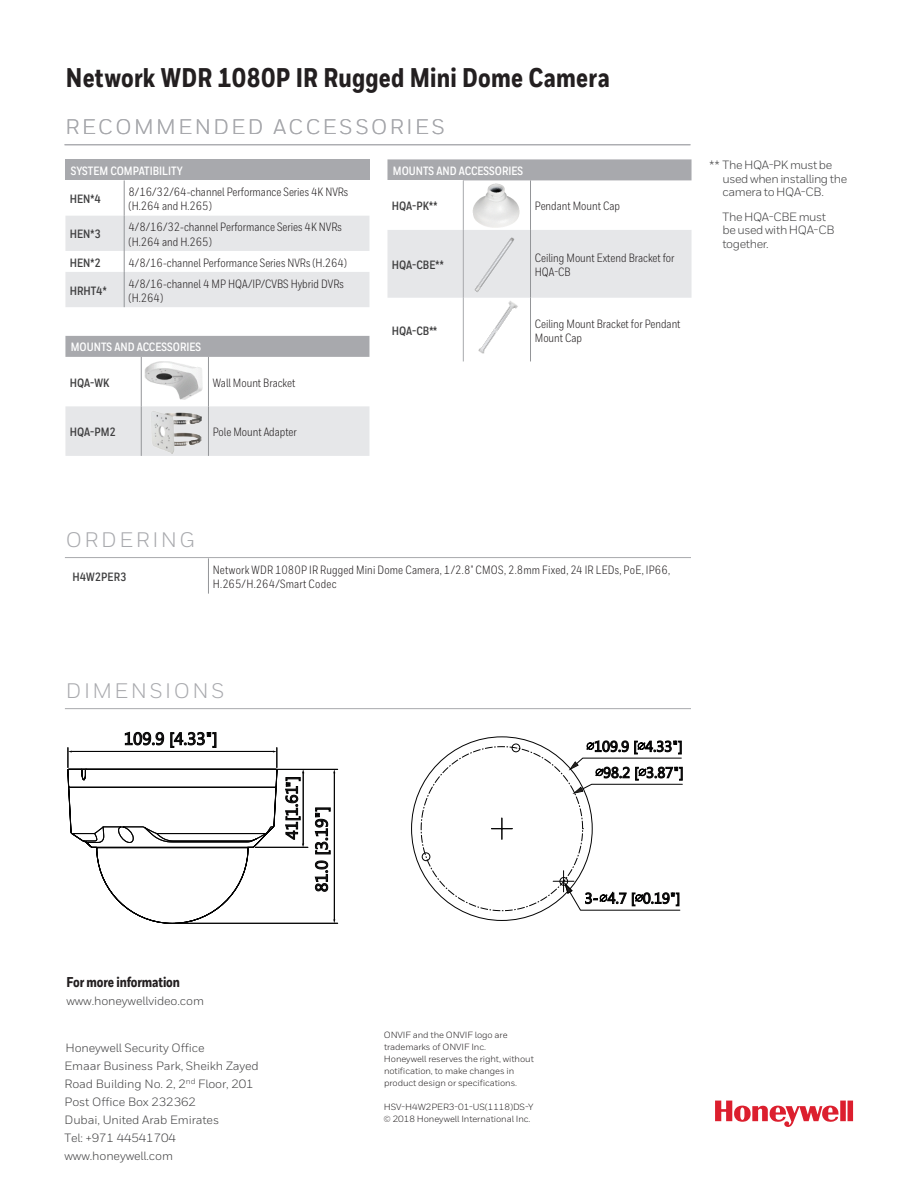
<style>
.page{position:relative;width:918px;height:1188px;background:#fff}
.page>*{position:absolute;margin:0;border:0;box-sizing:border-box;transform-origin:0 0}
.Datasheet__Specifica{font:800 27px "Honeywell Cond";letter-spacing:.01em;color:#231f20}
.Datasheet__Sidebar_H{font:21px "Honeywell Sans";letter-spacing:.12em;color:#a8a9ad}
.t1{font:800 14.25px "Honeywell Cond";letter-spacing:-.01em;color:#231f20}
.Table__Body{font:12px/14.2px "Honeywell Cond";color:#231f20}
.Datasheet__Specifica-2{font:12px/18px "Honeywell Sans";letter-spacing:-.01em;color:#3e3e3f}
.Table__Header__All_C{font:700 12px "Honeywell Cond";color:#fff}
.Table__Body__Bold__A{font:700 12px "Honeywell Cond";color:#3e3e3f}
.Datasheet__Specifica-3{font:12px/13.5px "Honeywell Sans";letter-spacing:-.035em;color:#3e3e3f}
.Datasheet__Specifica-4{font:12px/13.5px "Honeywell Sans";letter-spacing:-.03em;color:#3e3e3f}
.Table_Paragraph_Styl{font:700 12px "Honeywell Cond";color:#3e3e3f}
.Cover__Copyright{font:9px/12px "Honeywell Sans";letter-spacing:-.01em;color:#231f20}
</style>
<div class="page">
<hr style="left:255px;top:847px;width:53px;height:1px;background:#030303">
<hr style="left:277px;top:769px;width:61px;height:1px;background:#030303">
<hr style="left:175px;top:923px;width:163px;height:1px;background:#030303">
<hr style="left:334px;top:773px;width:1px;height:147px;background:#030303">
<svg style="left:315px;top:861px;width:13px;height:31px"></svg>
<svg style="left:315px;top:808px;width:15px;height:46px"></svg>
<svg style="left:67px;top:732px;width:211px;height:192px"></svg>
<svg style="left:285px;top:770px;width:19px;height:77px"></svg>
<svg style="left:421px;top:741px;width:262px;height:170px"></svg>
<svg style="left:715px;top:1101px;width:138px;height:26px"></svg>
<hr style="left:65px;top:708px;width:626px;height:1px;background:#a8a9ad">
<hr style="left:65px;top:557px;width:626px;height:1px;background:#a8a9ad">
<div style="left:387px;top:159px;width:305px;height:21px;background:#a8a9ad"></div>
<div style="left:387px;top:230px;width:305px;height:68px;background:#e6e7e9"></div>
<hr style="left:530px;top:180px;width:1px;height:50px;background:#939598">
<hr style="left:530px;top:230px;width:1px;height:68px;background:#939598">
<hr style="left:530px;top:298px;width:1px;height:63px;background:#939598">
<hr style="left:463px;top:180px;width:1px;height:50px;background:#a8a9ad">
<hr style="left:463px;top:230px;width:1px;height:68px;background:#a8a9ad">
<hr style="left:463px;top:298px;width:1px;height:63px;background:#a8a9ad">
<img style="left:470px;top:235px;width:45px;height:60px">
<hr style="left:65px;top:144px;width:625px;height:1px;background:#a8a9ad">
<div style="left:65px;top:336px;width:304px;height:21px;background:#a8a9ad"></div>
<div style="left:65px;top:406px;width:304px;height:50px;background:#e6e7e9"></div>
<hr style="left:208px;top:357px;width:1px;height:49px;background:#939598">
<hr style="left:141px;top:406px;width:1px;height:50px;background:#939598">
<hr style="left:208px;top:406px;width:1px;height:50px;background:#939598">
<hr style="left:141px;top:357px;width:1px;height:49px;background:#939598">
<img style="left:144px;top:361px;width:59px;height:39px">
<img style="left:472px;top:183px;width:48px;height:45px">
<img style="left:474px;top:297px;width:47px;height:57px">
<div style="left:65px;top:159px;width:304px;height:21px;background:#a8a9ad"></div>
<hr style="left:124px;top:180px;width:1px;height:36px;background:#939598">
<svg style="left:65px;top:216px;width:304px;height:91px"></svg>
<hr style="left:124px;top:272px;width:1px;height:35px;background:#939598">
<img style="left:151px;top:407px;width:53px;height:49px">
<hr style="left:208px;top:558px;width:1px;height:36px;background:#939598">
<p class="Datasheet__Specifica" style="left:66px;top:61px;width:545px">Network WDR 1080P IR Rugged Mini Dome Camera</p>
<p class="Datasheet__Sidebar_H" style="left:66px;top:115px;width:380px">RECOMMENDED ACCESSORIES</p>
<p class="Table__Header__All_C" style="left:71px;top:164px;width:114px">SYSTEM COMPATIBILITY</p>
<p class="Table__Body__Bold__A" style="left:70px;top:192px;width:33px">HEN*4</p>
<p class="Table__Body" style="left:129px;top:185px;width:221px">8/16/32/64-channel Performance Series 4K NVRs (H.264 and H.265)</p>
<p class="Table__Body__Bold__A" style="left:70px;top:227px;width:33px">HEN*3</p>
<p class="Table__Body" style="left:129px;top:220px;width:215px">4/8/16/32-channel Performance Series 4K NVRs (H.264 and H.265)</p>
<p class="Table__Body__Bold__A" style="left:70px;top:255px;width:33px">HEN*2</p>
<p class="Table__Body" style="left:129px;top:255px;width:220px">4/8/16-channel Performance Series NVRs (H.264)</p>
<p class="Table__Body__Bold__A" style="left:70px;top:283px;width:38px">HRHT4*</p>
<p class="Table__Body" style="left:129px;top:276px;width:217px">4/8/16-channel 4 MP HQA/IP/CVBS Hybrid DVRs (H.264)</p>
<p class="Table__Header__All_C" style="left:71px;top:340px;width:132px">MOUNTS AND ACCESSORIES</p>
<p class="Table__Body__Bold__A" style="left:70px;top:375px;width:41px">HQA-WK</p>
<p class="Table__Body" style="left:213px;top:376px;width:84px">Wall Mount Bracket</p>
<p class="Table__Body__Bold__A" style="left:70px;top:425px;width:48px">HQA-PM2</p>
<p class="Table__Body" style="left:213px;top:425px;width:86px">Pole Mount Adapter</p>
<p class="Table__Header__All_C" style="left:393px;top:164px;width:132px">MOUNTS AND ACCESSORIES</p>
<p class="Table__Body__Bold__A" style="left:392px;top:199px;width:47px">HQA-PK**</p>
<p class="Table__Body" style="left:535px;top:199px;width:87px">Pendant Mount Cap</p>
<p class="Table__Body__Bold__A" style="left:392px;top:257px;width:54px">HQA-CBE**</p>
<p class="Table__Body" style="left:535px;top:251px;width:141px">Ceiling Mount Extend Bracket for<br>HQA-CB</p>
<p class="Table__Body__Bold__A" style="left:392px;top:323px;width:47px">HQA-CB**</p>
<p class="Table__Body" style="left:535px;top:316px;width:147px">Ceiling Mount Bracket for Pendant<br>Mount Cap</p>
<p class="Datasheet__Specifica-3" style="left:722px;top:158px;width:126px;text-indent:-13px">** The HQA-PK must be used when installing the camera to HQA-CB.</p>
<p class="Datasheet__Specifica-4" style="left:722px;top:210px;width:113px">The HQA-CBE must be used with HQA-CB together.</p>
<p class="Datasheet__Sidebar_H" style="left:66px;top:527px;width:130px">ORDERING</p>
<p class="Table_Paragraph_Styl" style="left:72px;top:570px;width:56px">H4W2PER3</p>
<p class="Table__Body" style="left:213px;top:563px;width:459px">Network WDR 1080P IR Rugged Mini Dome Camera, 1/2.8" CMOS, 2.8mm Fixed, 24 IR LEDs, PoE, IP66,<br>H.265/H.264/Smart Codec</p>
<p class="Datasheet__Sidebar_H" style="left:66px;top:679px;width:160px">DIMENSIONS</p>
<p class="t1" style="left:67px;top:973px;width:115px">For more information</p>
<p class="Datasheet__Specifica-2" style="left:66px;top:992px;width:139px">www.honeywellvideo.com</p>
<p class="Datasheet__Specifica-2" style="left:65px;top:1039px;width:196px">Honeywell Security Office<br>Emaar Business Park, Sheikh Zayed<br>Road Building No. 2, 2<sup>nd</sup> Floor, 201<br>Post Office Box 232362<br>Dubai, United Arab Emirates<br>Tel: +971 44541704 www.honeywell.com</p>
<p class="Cover__Copyright" style="left:384px;top:1029px;width:125px">ONVIF and the ONVIF logo are trademarks of ONVIF Inc.</p>
<p class="Cover__Copyright" style="left:384px;top:1053px;width:151px">Honeywell reserves the right, without notification, to make changes in product design or specifications.</p>
<p class="Cover__Copyright" style="left:384px;top:1101px;width:151px">HSV-H4W2PER3-01-US(1118)DS-Y</p>
<p class="Cover__Copyright" style="left:383px;top:1113px;width:149px">© 2018 Honeywell International Inc.</p>
</div>
